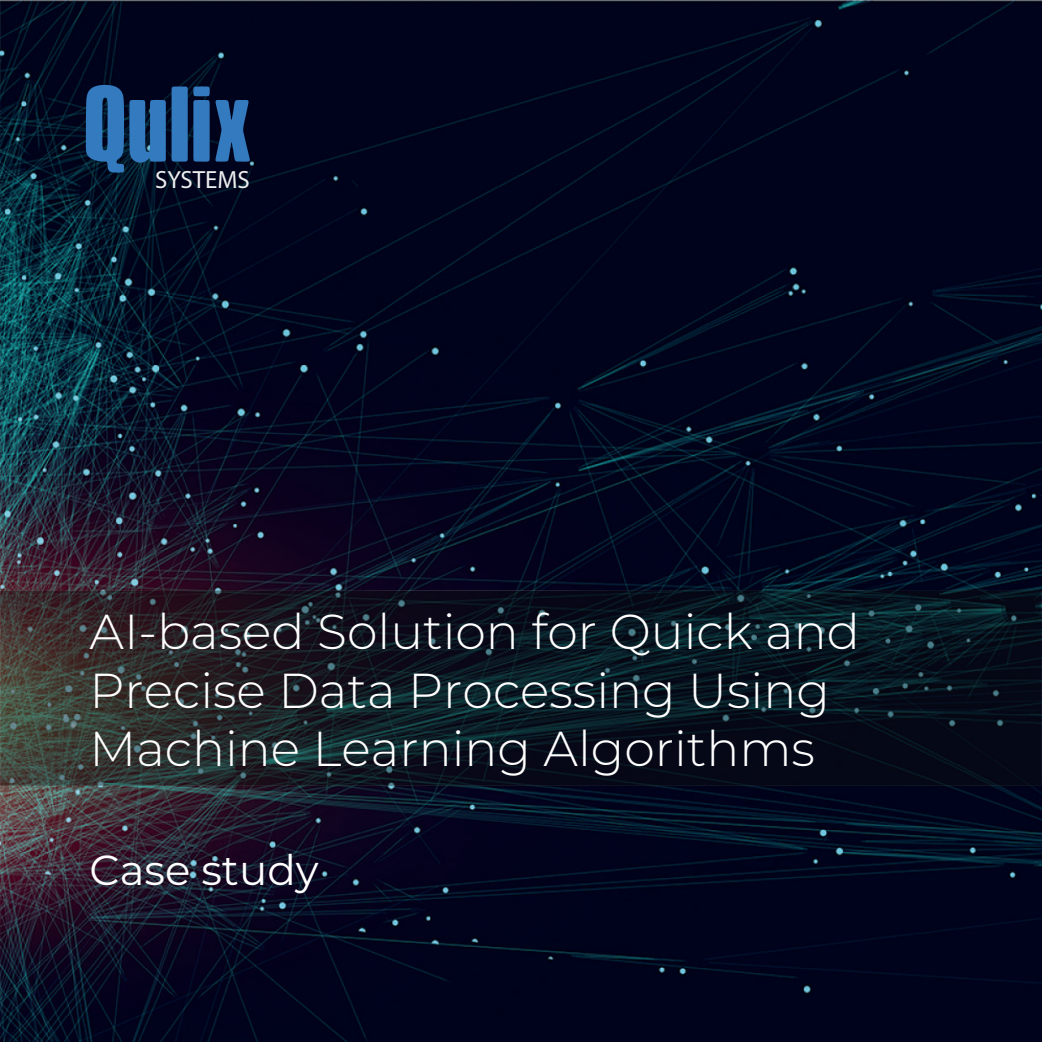
<style>
.page{position:relative;width:1042px;height:1042px;background:#fff}
.page>*{position:absolute;margin:0;border:0;box-sizing:border-box;transform-origin:0 0}
.t1{font:300 49px/58.8px "Montserrat";color:#fff}
.t2{font:42px "Montserrat";color:#fff}
.t3{font:25.03px "Myriad Pro";color:#eceded}
</style>
<div class="page">
<img style="left:0;top:1px;width:1041px;height:1040px">
<svg style="left:0;top:590px;width:1040px;height:195px;background:#151d25"></svg>
<svg style="left:86px;top:84px;width:80px;height:89px;background:#215488"></svg>
<div style="left:171px;top:86px;width:17px;height:75px;background:#337abf;border-radius:3px"></div>
<svg style="left:193px;top:86px;width:57px;height:77px;background:#1f4c80"></svg>
<p class="t3" style="left:155px;top:164px;width:96px">SYSTEMS</p>
<p class="t1" style="left:89px;top:600px;width:771px">AI-based Solution for Quick and<br>Precise Data Processing Using<br>Machine Learning Algorithms</p>
<p class="t2" style="left:89px;top:841px;width:230px">Case study</p>
</div>
